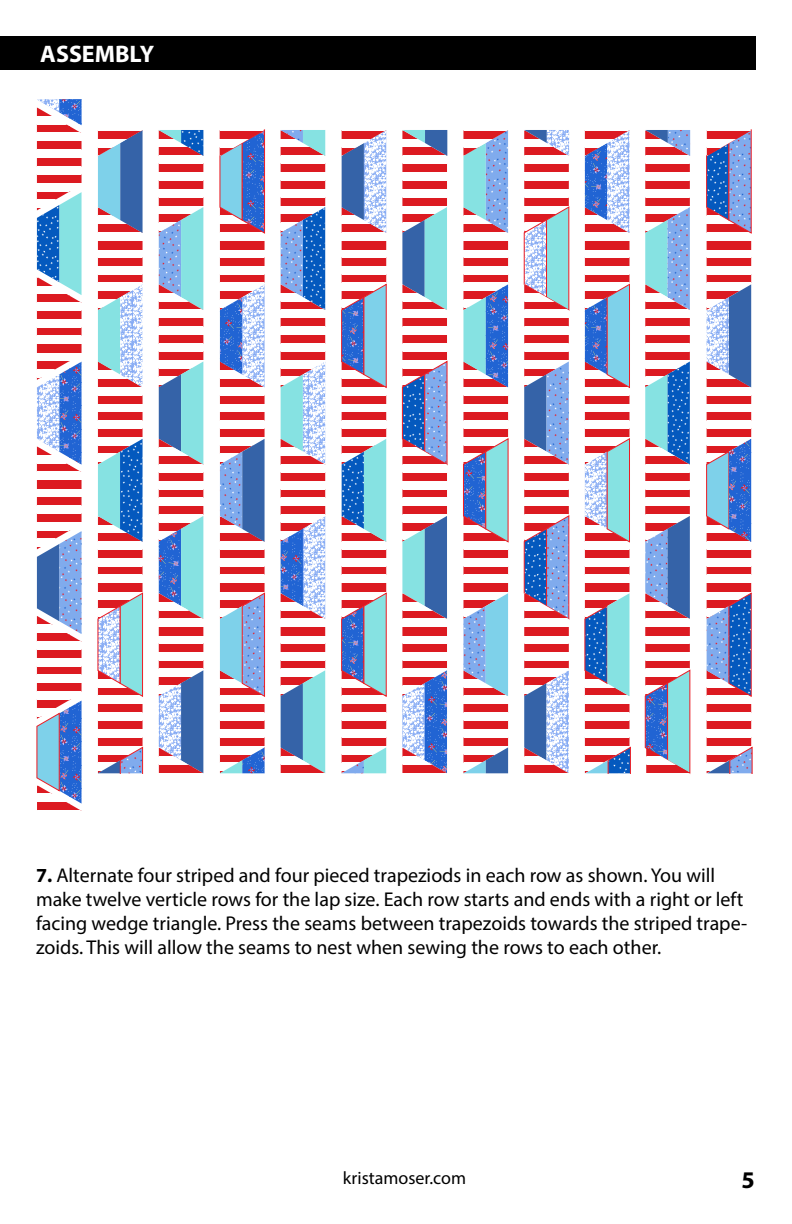
<style>
.page{position:relative;width:792px;height:1224px;background:#fff}
.page>*{position:absolute;margin:0;border:0;box-sizing:border-box;transform-origin:0 0}
.t1{font:700 24px "Myriad Pro";color:#fff}
.t2{font:700 24px "Myriad Pro";color:#000}
.t3{font:20px/24px "Myriad Pro";color:#000}
.t4{font:18px "Myriad Pro";color:#000}
.s1{font-weight:700}
</style>
<div class="page">
<div style="left:0;top:36px;width:756px;height:33px;background:#000"></div>
<svg style="left:37px;top:99px;width:45px;height:712px"></svg>
<svg style="left:98px;top:130px;width:45px;height:643px"></svg>
<svg style="left:159px;top:130px;width:44px;height:643px"></svg>
<svg style="left:524px;top:130px;width:45px;height:643px"></svg>
<svg style="left:645px;top:130px;width:46px;height:644px"></svg>
<svg style="left:585px;top:130px;width:46px;height:643px"></svg>
<svg style="left:706px;top:130px;width:46px;height:643px"></svg>
<svg style="left:463px;top:130px;width:45px;height:643px"></svg>
<svg style="left:281px;top:130px;width:44px;height:643px"></svg>
<svg style="left:402px;top:130px;width:45px;height:644px"></svg>
<svg style="left:341px;top:130px;width:45px;height:643px"></svg>
<svg style="left:220px;top:130px;width:45px;height:643px"></svg>
<p class="t1" style="left:40px;top:38px;width:115px">ASSEMBLY</p>
<p class="t3" style="left:36px;top:863px;width:713px"><span class="s1">7.</span> Alternate four striped and four pieced trapeziods in each row as shown. You will make twelve verticle rows for the lap size. Each row starts and ends with a right or left facing wedge triangle. Press the seams between trapezoids towards the striped trape&shy;zoids. This will allow the seams to nest when sewing the rows to each other.</p>
<p class="t4" style="left:343px;top:1166px;width:125px">kristamoser.com</p>
<p class="t2" style="left:741px;top:1164px;width:15px">5</p>
</div>
